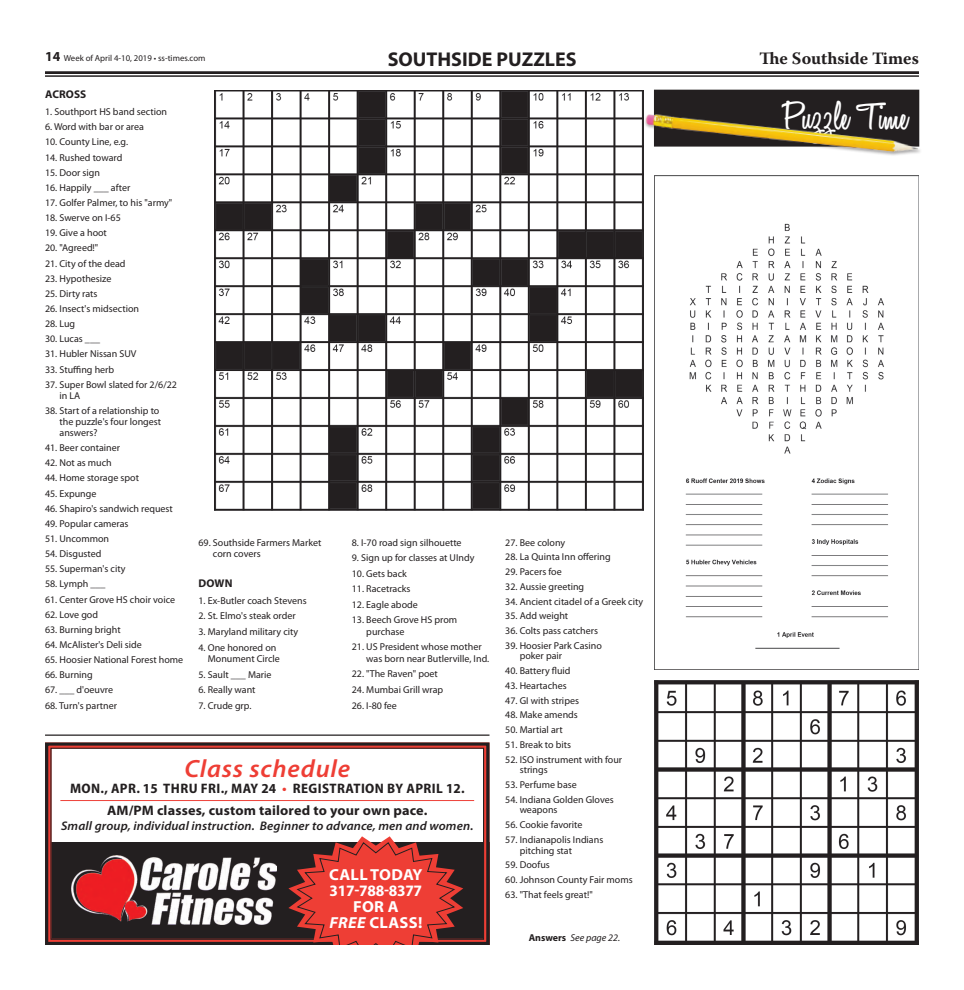
<style>
.page{position:relative;width:964px;height:990px;background:#fff}
.page>*{position:absolute;margin:0;border:0;box-sizing:border-box;transform-origin:0 0}
.Body_Copy{font:600 41.25px "Honey Script";color:#fff}
.t1{font:italic 600 25px "Myriad Pro";letter-spacing:.03em;color:#ee3e35}
.Briefs{font:700 20px "Myriad Pro";color:#231f20}
.t2{font:700 17.38px "Warnock Pro";color:#231f20}
.t3{font:700 16px/16px "Myriad Pro";letter-spacing:.02em;color:#fff;text-align:center}
.t4{font:700 semi-condensed 13.75px/22.1px "Myriad Pro";letter-spacing:.03em;color:#231f20;text-align:center}
.t5{font:italic 600 12.5px "Myriad Pro";letter-spacing:.01em;color:#231f20}
.Briefs-2{font:700 11.25px "Myriad Pro";letter-spacing:.01em;color:#231f20}
.Briefs-3{font:10px/11.5px "Myriad Pro";color:#231f20}
.Briefs-4{font:italic 10px "Myriad Pro";color:#231f20}
.t6{font:8.75px "Myriad Pro";color:#231f20}
.s1{font-weight:700;font-size:13.75px}
.s2{font-weight:700;font-style:normal}
.s3{color:#ee3e35}
.s4{font-stretch:normal}
.s5{font-stretch:semi-condensed}
.s6{font-style:italic}
</style>
<div class="page">
<hr style="left:45px;top:72px;width:873px;height:2px;background:#231f20">
<hr style="left:45px;top:76px;width:873px;height:1px;background:#231f20">
<img style="left:214px;top:90px;width:429px;height:420px">
<hr style="left:45px;top:735px;width:444px;height:1px;background:#231f20">
<img style="left:654px;top:175px;width:264px;height:495px">
<div style="left:654px;top:90px;width:264px;height:56px;background:#231f20"></div>
<img style="left:654px;top:681px;width:264px;height:264px">
<img style="left:641px;top:109px;width:277px;height:50px">
<svg style="left:45px;top:742px;width:444px;height:203px"></svg>
<div style="left:50px;top:748px;width:434px;height:192px;border:1px solid #231f20"></div>
<svg style="left:288px;top:836px;width:175px;height:109px;background:#bc403a"></svg>
<img style="left:71px;top:856px;width:206px;height:69px">
<hr style="left:60px;top:800px;width:414px;height:1px;background:#ee3e35">
<p class="t6" style="left:45px;top:53px;width:162px"><span class="s1">14</span> Week of April 4-10, 2019 • ss-times.com</p>
<p class="Briefs" style="left:387px;top:46px;width:190px">SOUTHSIDE PUZZLES</p>
<h3 class="t2" style="left:759px;top:48px;width:161px">The Southside Times</h3>
<p class="Briefs-2" style="left:45px;top:87px;width:43px">ACROSS</p>
<p class="Briefs-3" style="left:45px;top:106px;width:123px">1. Southport HS band section</p>
<p class="Briefs-3" style="left:45px;top:121px;width:100px">6. Word with bar or area</p>
<p class="Briefs-3" style="left:45px;top:136px;width:85px">10. County Line, e.g.</p>
<p class="Briefs-3" style="left:45px;top:151px;width:79px">14. Rushed toward</p>
<p class="Briefs-3" style="left:45px;top:166px;width:56px">15. Door sign</p>
<p class="Briefs-3" style="left:45px;top:182px;width:87px">16. Happily ___ after</p>
<p class="Briefs-3" style="left:45px;top:197px;width:129px">17. Golfer Palmer, to his "army"</p>
<p class="Briefs-3" style="left:45px;top:212px;width:77px">18. Swerve on I-65</p>
<p class="Briefs-3" style="left:45px;top:227px;width:63px">19. Give a hoot</p>
<p class="Briefs-3" style="left:45px;top:242px;width:55px">20. "Agreed!"</p>
<p class="Briefs-3" style="left:45px;top:257px;width:82px">21. City of the dead</p>
<p class="Briefs-3" style="left:45px;top:272px;width:68px">23. Hypothesize</p>
<p class="Briefs-3" style="left:45px;top:288px;width:54px">25. Dirty rats</p>
<p class="Briefs-3" style="left:45px;top:303px;width:95px">26. Insect's midsection</p>
<p class="Briefs-3" style="left:45px;top:318px;width:32px">28. Lug</p>
<p class="Briefs-3" style="left:45px;top:333px;width:56px">30. Lucas ___</p>
<p class="Briefs-3" style="left:45px;top:348px;width:93px">31. Hubler Nissan SUV</p>
<p class="Briefs-3" style="left:45px;top:363px;width:71px">33. Stuffing herb</p>
<p class="Briefs-3" style="left:59px;top:379px;width:119px;line-height:11.1px;text-indent:-14px">37. Super Bowl slated for 2/6/22 in LA</p>
<p class="Briefs-3" style="left:59px;top:405px;width:103px;line-height:11.1px;text-indent:-14px">38. Start of a relationship to the puzzle's four longest answers?</p>
<p class="Briefs-3" style="left:45px;top:442px;width:77px">41. Beer container</p>
<p class="Briefs-3" style="left:45px;top:457px;width:68px">42. Not as much</p>
<p class="Briefs-3" style="left:45px;top:472px;width:95px">44. Home storage spot</p>
<p class="Briefs-3" style="left:45px;top:487px;width:53px">45. Expunge</p>
<p class="Briefs-3" style="left:45px;top:502px;width:129px">46. Shapiro's sandwich request</p>
<p class="Briefs-3" style="left:45px;top:518px;width:85px">49. Popular cameras</p>
<p class="Briefs-3" style="left:45px;top:533px;width:66px">51. Uncommon</p>
<p class="Briefs-3" style="left:45px;top:548px;width:58px">54. Disgusted</p>
<p class="Briefs-3" style="left:45px;top:563px;width:82px">55. Superman's city</p>
<p class="Briefs-3" style="left:45px;top:578px;width:62px">58. Lymph ___</p>
<p class="Briefs-3" style="left:45px;top:593px;width:131px">61. Center Grove HS choir voice</p>
<p class="Briefs-3" style="left:45px;top:608px;width:55px">62. Love god</p>
<p class="Briefs-3" style="left:45px;top:624px;width:77px">63. Burning bright</p>
<p class="Briefs-3" style="left:45px;top:639px;width:98px">64. McAlister's Deli side</p>
<p class="Briefs-3" style="left:45px;top:654px;width:140px">65. Hoosier National Forest home</p>
<p class="Briefs-3" style="left:45px;top:669px;width:49px">66. Burning</p>
<p class="Briefs-3" style="left:45px;top:684px;width:70px">67. ___ d'oeuvre</p>
<p class="Briefs-3" style="left:45px;top:699px;width:73px">68. Turn's partner</p>
<p class="Body_Copy" style="left:782px;top:91px;width:127px">Puzzle Time</p>
<p class="Briefs-3" style="left:505px;top:536px;width:61px">27. Bee colony</p>
<p class="Briefs-3" style="left:505px;top:551px;width:107px">28. La Quinta Inn offering</p>
<p class="Briefs-3" style="left:505px;top:566px;width:58px">29. Pacers foe</p>
<p class="Briefs-3" style="left:505px;top:581px;width:80px">32. Aussie greeting</p>
<p class="Briefs-3" style="left:505px;top:595px;width:139px">34. Ancient citadel of a Greek city</p>
<p class="Briefs-3" style="left:505px;top:610px;width:64px">35. Add weight</p>
<p class="Briefs-3" style="left:505px;top:625px;width:94px">36. Colts pass catchers</p>
<p class="Briefs-3" style="left:519px;top:640px;width:84px;line-height:10.8px;text-indent:-14px">39. Hoosier Park Casino poker pair</p>
<p class="Briefs-3" style="left:505px;top:665px;width:67px">40. Battery fluid</p>
<p class="Briefs-3" style="left:505px;top:680px;width:63px">43. Heartaches</p>
<p class="Briefs-3" style="left:505px;top:694px;width:75px">47. GI with stripes</p>
<p class="Briefs-3" style="left:505px;top:709px;width:74px">48. Make amends</p>
<p class="Briefs-3" style="left:505px;top:724px;width:59px">50. Martial art</p>
<p class="Briefs-3" style="left:505px;top:739px;width:67px">51. Break to bits</p>
<p class="Briefs-3" style="left:519px;top:754px;width:104px;line-height:10.6px;text-indent:-14px">52. ISO instrument with four strings</p>
<p class="Briefs-3" style="left:505px;top:779px;width:73px">53. Perfume base</p>
<p class="Briefs-3" style="left:519px;top:794px;width:95px;line-height:10.6px;text-indent:-14px">54. Indiana Golden Gloves weapons</p>
<p class="Briefs-3" style="left:505px;top:819px;width:79px">56. Cookie favorite</p>
<p class="Briefs-3" style="left:519px;top:834px;width:85px;line-height:10.8px;text-indent:-14px">57. Indianapolis Indians pitching stat</p>
<p class="Briefs-3" style="left:505px;top:859px;width:46px">59. Doofus</p>
<p class="Briefs-3" style="left:505px;top:874px;width:129px">60. Johnson County Fair moms</p>
<p class="Briefs-3" style="left:505px;top:889px;width:89px">63. "That feels great!"</p>
<p class="Briefs-4" style="left:528px;top:932px;width:93px"><span class="s2">Answers</span> See page 22.</p>
<p class="Briefs-3" style="left:213px;top:536px;width:110px;text-indent:-14px">69. Southside Farmers Market corn covers</p>
<p class="Briefs-2" style="left:198px;top:576px;width:35px">DOWN</p>
<p class="Briefs-3" style="left:198px;top:595px;width:110px">1. Ex-Butler coach Stevens</p>
<p class="Briefs-3" style="left:198px;top:610px;width:99px">2. St. Elmo's steak order</p>
<p class="Briefs-3" style="left:198px;top:626px;width:101px">3. Maryland military city</p>
<p class="Briefs-3" style="left:208px;top:641px;width:74px;text-indent:-9px">4. One honored on<br>Monument Circle</p>
<p class="Briefs-3" style="left:198px;top:668px;width:75px">5. Sault ___ Marie</p>
<p class="Briefs-3" style="left:198px;top:684px;width:59px">6. Really want</p>
<p class="Briefs-3" style="left:198px;top:699px;width:54px">7. Crude grp.</p>
<p class="Briefs-3" style="left:351px;top:536px;width:111px">8. I-70 road sign silhouette</p>
<p class="Briefs-3" style="left:351px;top:552px;width:124px">9. Sign up for classes at UIndy</p>
<p class="Briefs-3" style="left:351px;top:568px;width:57px">10. Gets back</p>
<p class="Briefs-3" style="left:351px;top:583px;width:60px">11. Racetracks</p>
<p class="Briefs-3" style="left:351px;top:599px;width:67px">12. Eagle abode</p>
<p class="Briefs-3" style="left:366px;top:614px;width:92px;text-indent:-14px">13. Beech Grove HS prom purchase</p>
<p class="Briefs-3" style="left:366px;top:641px;width:124px;text-indent:-14px">21. US President whose mother was born near Butlerville, Ind.</p>
<p class="Briefs-3" style="left:351px;top:668px;width:87px">22. "The Raven" poet</p>
<p class="Briefs-3" style="left:351px;top:684px;width:93px">24. Mumbai Grill wrap</p>
<p class="Briefs-3" style="left:351px;top:699px;width:47px">26. I-80 fee</p>
<p class="t1" style="left:184px;top:752px;width:167px">Class schedule</p>
<p class="t4" style="left:70px;top:777px;width:396px">MON., APR. 15 THRU FRI., MAY 24 <span class="s3">•</span> REGISTRATION BY APRIL 12.<br><span class="s4">AM/PM classes, custom tailored to your own pace.</span></p>
<p class="t5" style="left:61px;top:818px;width:413px">Small group, individual instruction. Beginner to advance, men and women.</p>
<p class="t3" style="left:329px;top:866px;width:95px">CALL TODAY<br><span class="s5">317-788-8377<br></span>FOR A<br><span class="s6">FREE</span> CLASS!</p>
</div>
